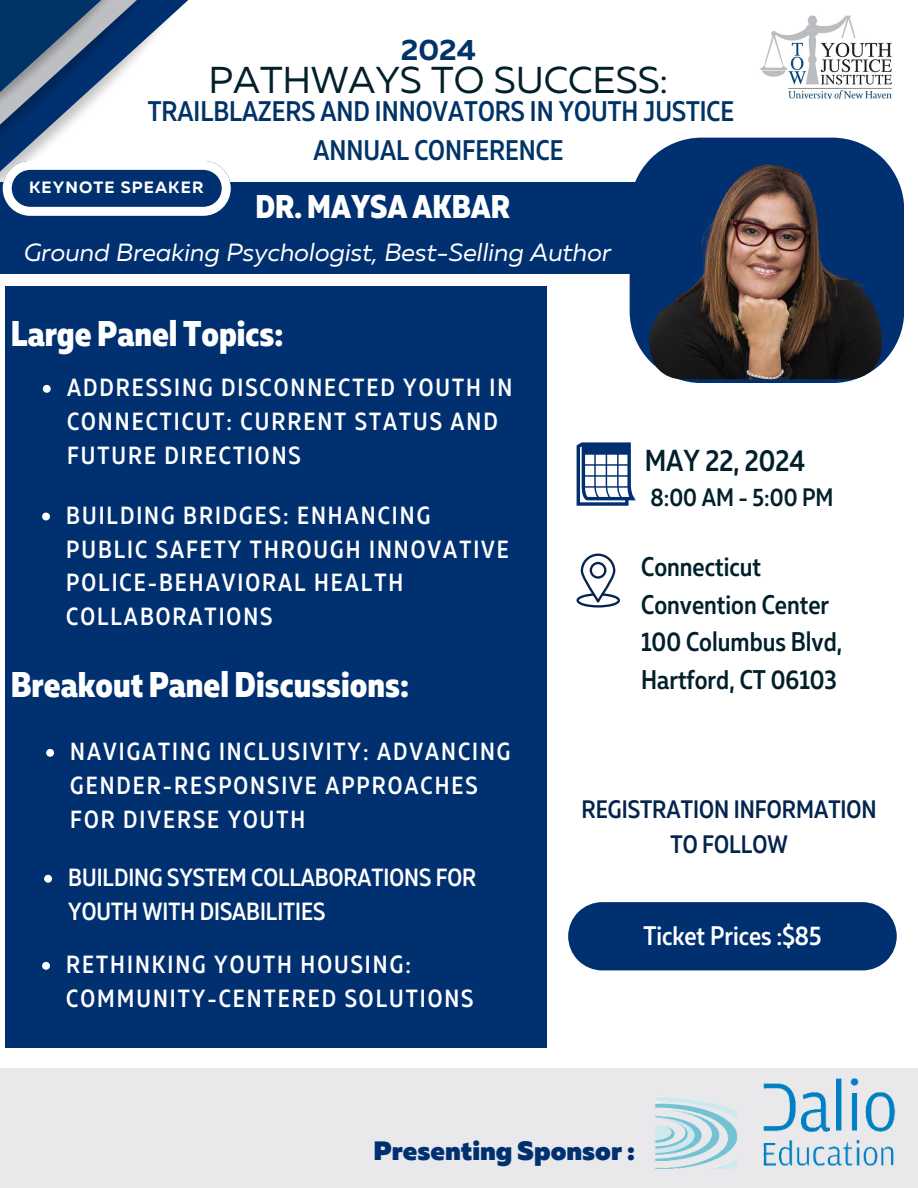
<style>
.page{position:relative;width:918px;height:1188px;background:#fff}
.page>*{position:absolute;margin:0;border:0;box-sizing:border-box;transform-origin:0 0}
.t1{font:37.35px "Muller";color:#01202b}
.t2{font:800 35.7px "Muller Narrow";color:#fff}
.t3{font:800 32.85px "Muller Narrow";color:#fff}
.t4{font:500 30.3px "Muller Narrow";color:#01202b}
.t5{font:700 29.4px "Muller";color:#036}
.t6{font:500 28.35px/39.2px "Muller Narrow";color:#036;text-align:center}
.t7{font:500 27px/37.5px "Muller Narrow";color:#01202b}
.t8{font:500 26.85px "Muller Narrow";color:#fff}
.t9{font:900 26.55px "Muller";color:#013070}
.t10{font:500 25.2px/34.2px "Muller Narrow";color:#04234d;text-align:center}
.t11{font:500 25.2px "Muller Narrow";color:#01202b}
.t12{font:italic 24.9px "Muller";color:#fff}
.t13{font:500 24.75px/33.8px "Muller Narrow";letter-spacing:.08em;color:#fff}
.t14{font:500 24.75px/33.8px "Muller Narrow";color:#fff}
.t15{font:700 16.35px "Muller";letter-spacing:.07em;color:#fff}
</style>
<div class="page">
<div style="left:0;top:1068px;width:918px;height:120px;background:#e9e9eb"></div>
<img style="left:763px;top:1078px;width:133px;height:88px">
<img style="left:655px;top:1096px;width:83px;height:73px">
<div style="left:0;top:182px;width:649px;height:91px;background:#013070"></div>
<svg style="left:630px;top:138px;width:274px;height:245px;fill:#013070"></svg>
<img style="left:649px;top:164px;width:233px;height:215px;border-radius:33px">
<svg style="left:0;top:0;width:231px;height:216px"></svg>
<svg style="left:576px;top:554px;width:44px;height:53px"></svg>
<div style="left:5px;top:286px;width:541px;height:761px;background:#013070"></div>
<svg style="left:577px;top:442px;width:59px;height:64px"></svg>
<img style="left:760px;top:16px;width:132px;height:83px">
<div style="left:568px;top:902px;width:329px;height:68px;background:#013070"></div>
<svg style="left:43px;top:385px;width:8px;height:8px"></svg>
<svg style="left:42px;top:513px;width:8px;height:7px"></svg>
<svg style="left:46px;top:749px;width:8px;height:8px"></svg>
<svg style="left:44px;top:875px;width:8px;height:8px"></svg>
<svg style="left:42px;top:962px;width:8px;height:8px"></svg>
<h1 class="t5" style="left:401px;top:31px;width:77px">2024</h1>
<h2 class="t6" style="left:148px;top:90px;width:588px">TRAILBLAZERS AND INNOVATORS IN YOUTH JUSTICE<br>ANNUAL CONFERENCE</h2>
<h2 class="t1" style="left:209px;top:56px;width:461px">PATHWAYS TO SUCCESS:</h2>
<p class="t15" style="left:29px;top:177px;width:176px">KEYNOTE SPEAKER</p>
<p class="t3" style="left:256px;top:186px;width:256px">DR. MAYSA AKBAR</p>
<p class="t12" style="left:24px;top:237px;width:589px">Ground Breaking Psychologist, Best-Selling Author</p>
<h3 class="t2" style="left:11px;top:311px;width:274px">Large Panel Topics:</h3>
<p class="t13" style="left:67px;top:370px;width:447px">ADDRESSING DISCONNECTED YOUTH IN<br>CONNECTICUT: CURRENT STATUS AND<br>FUTURE DIRECTIONS</p>
<p class="t13" style="left:66px;top:498px;width:444px">BUILDING BRIDGES: ENHANCING<br>PUBLIC SAFETY THROUGH INNOVATIVE<br>POLICE-BEHAVIORAL HEALTH<br>COLLABORATIONS</p>
<h5 class="t2" style="left:11px;top:662px;width:400px">Breakout Panel Discussions:</h5>
<h4 class="t4" style="left:645px;top:441px;width:162px">MAY 22, 2024</h4>
<p class="t11" style="left:650px;top:482px;width:185px">8:00 AM - 5:00 PM</p>
<p class="t7" style="left:641px;top:547px;width:203px">Connecticut<br>Convention Center<br>100 Columbus Blvd,<br>Hartford, CT 06103</p>
<p class="t13" style="left:70px;top:734px;width:442px">NAVIGATING INCLUSIVITY: ADVANCING<br>GENDER-RESPONSIVE APPROACHES<br>FOR DIVERSE YOUTH</p>
<p class="t14" style="left:68px;top:860px;width:410px">BUILDING SYSTEM COLLABORATIONS FOR<br>YOUTH WITH DISABILITIES</p>
<h4 class="t13" style="left:66px;top:947px;width:409px">RETHINKING YOUTH HOUSING:<br>COMMUNITY-CENTERED SOLUTIONS</h4>
<p class="t10" style="left:581px;top:792px;width:297px">REGISTRATION INFORMATION<br>TO FOLLOW</p>
<h3 class="t8" style="left:643px;top:919px;width:179px">Ticket Prices :$85</h3>
<p class="t9" style="left:374px;top:1134px;width:263px">Presenting Sponsor :</p>
</div>
